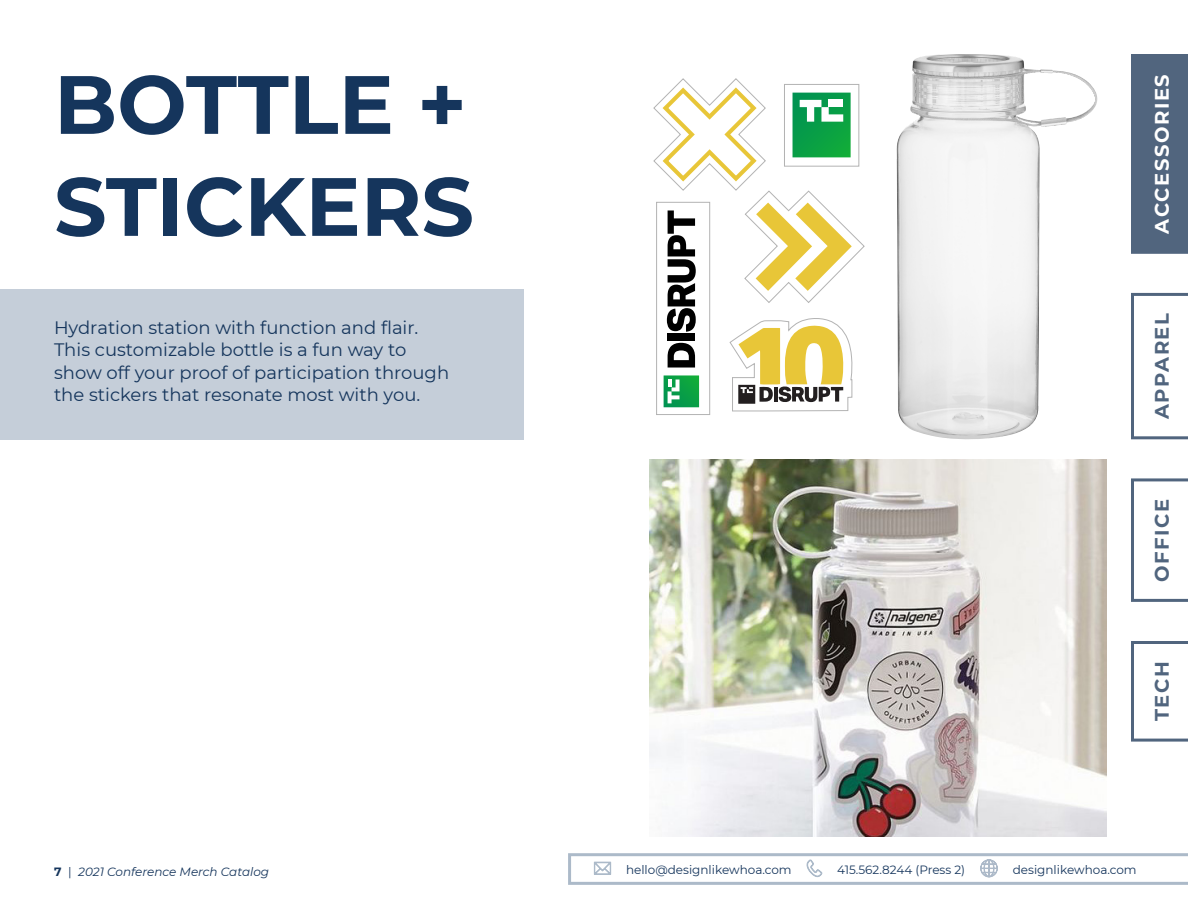
<style>
.page{position:relative;width:1188px;height:918px;background:#fff}
.page>*{position:absolute;margin:0;border:0;box-sizing:border-box;transform-origin:0 0}
.Page_Title{font:700 82.5px/102px "Montserrat";color:#15355c}
.t1{font:700 19.5px "Montserrat";letter-spacing:.08em;color:#51657e}
.t2{font:700 19.5px "Montserrat";letter-spacing:.08em;color:#fff}
.Description{font:18px/22.5px "Montserrat";color:#15355c}
.t3{font:12px "Montserrat";color:#15355c}
.t4{font:italic 12px "Montserrat";color:#15355c}
.s1{font-weight:700;font-style:normal}
.s2{font-style:normal}
</style>
<div class="page">
<div style="left:1131px;top:54px;width:57px;height:200px;background:#51657e"></div>
<svg style="left:1131px;top:478px;width:57px;height:124px"></svg>
<svg style="left:1131px;top:641px;width:57px;height:101px"></svg>
<svg style="left:1131px;top:293px;width:57px;height:146px"></svg>
<svg style="left:568px;top:853px;width:620px;height:32px"></svg>
<div style="left:0;top:289px;width:524px;height:150px;background:#c5ced9"></div>
<img style="left:897px;top:54px;width:201px;height:386px">
<img style="left:649px;top:459px;width:458px;height:378px">
<svg style="left:653px;top:78px;width:212px;height:334px"></svg>
<p class="Page_Title" style="left:54px;top:49px;width:422px">BOTTLE +<br>STICKERS</p>
<p class="Description" style="left:54px;top:315px;width:397px">Hydration station with function and flair.<br>This customizable bottle is a fun way to show off your proof of participation through the stickers that resonate most with you.</p>
<p class="t2" style="left:1148px;top:234px;width:161px;rotate:-90deg">ACCESSORIES</p>
<p class="t1" style="left:1148px;top:419px;width:107px;rotate:-90deg">APPAREL</p>
<p class="t1" style="left:1148px;top:582px;width:84px;rotate:-90deg">OFFICE</p>
<p class="t1" style="left:1148px;top:721px;width:61px;rotate:-90deg">TECH</p>
<p class="t4" style="left:54px;top:863px;width:217px"><span class="s1">7</span> <span class="s2">|</span> 2021 Conference Merch Catalog</p>
<p class="t3" style="left:626px;top:862px;width:167px">hello@designlikewhoa.com</p>
<p class="t3" style="left:837px;top:862px;width:130px">415.562.8244 (Press 2)</p>
<p class="t3" style="left:1013px;top:862px;width:125px">designlikewhoa.com</p>
</div>
